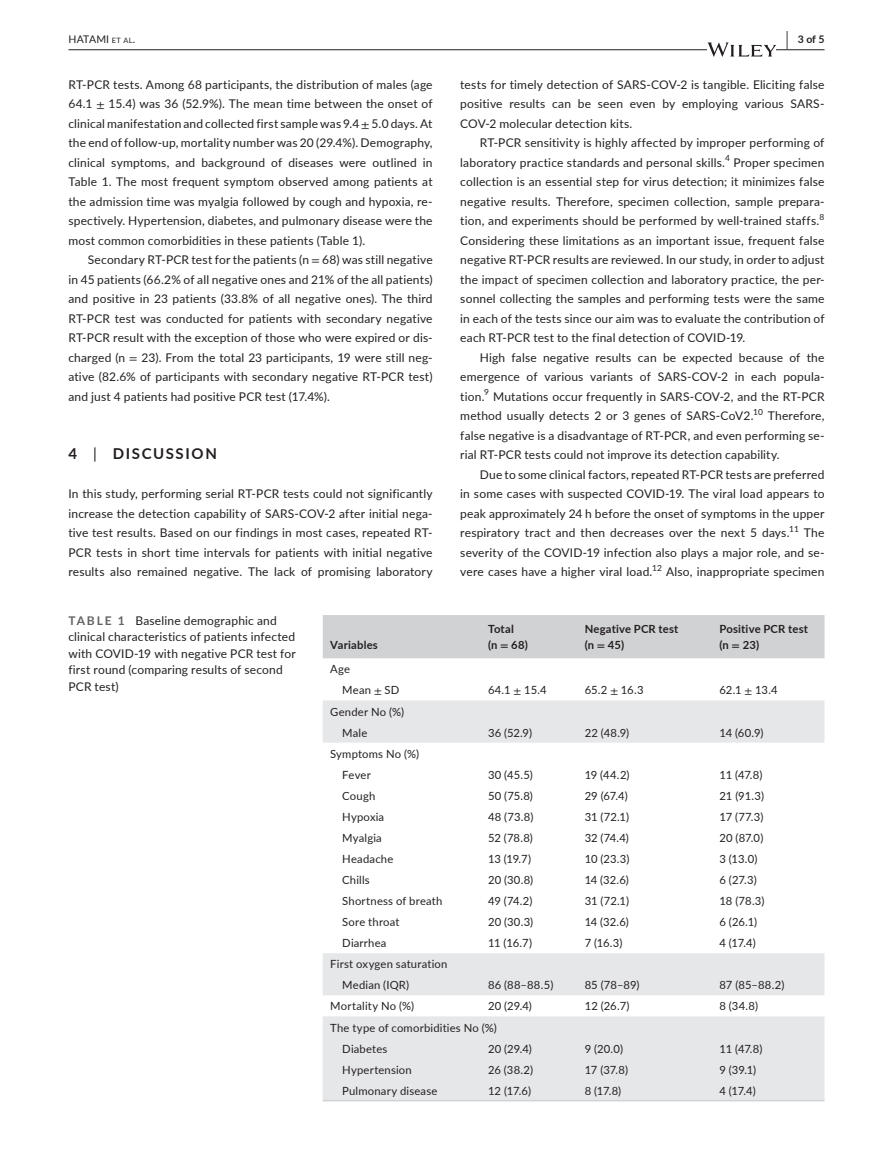
<style>
.page{position:relative;width:893px;height:1174px;background:#fff}
.page>*{position:absolute;margin:0;border:0;box-sizing:border-box;transform-origin:0 0}
.t1{font:700 15px "Lato";letter-spacing:.11em;color:#231f20}
.t2{font:12px/19.5px "Lato";letter-spacing:.015em;color:#231f20;text-align:justify}
.t3{font:11.25px/21px "Lato";letter-spacing:.015em;color:#231f20}
.t4{font:700 11.25px/15.8px "Lato";letter-spacing:.015em;color:#231f20}
.t5{font:10.5px "Lato";letter-spacing:.015em;color:#231f20}
.t6{font:700 10.5px "Lato";color:#231f20}
.t7{font:8.4px "Lato";color:#231f20}
.s1{font-size:7.35px}
.s2{font-size:19.5px}
.s3{font-family:"STIX"}
.s4{font-weight:400}
.s5{font-weight:700;color:#636366}
</style>
<div class="page">
<hr style="left:68px;top:49px;width:756px;height:1px;background:#231f20">
<svg style="left:707px;top:42px;width:69px;height:15px"></svg>
<div style="left:323px;top:615px;width:501px;height:43px;background:#d1d2d4"></div>
<svg style="left:323px;top:700px;width:501px;height:400px"></svg>
<hr style="left:323px;top:1100px;width:157px;height:1px;background:#d1d2d4">
<hr style="left:480px;top:1100px;width:97px;height:1px;background:#d1d2d4">
<hr style="left:577px;top:1100px;width:135px;height:1px;background:#d1d2d4">
<hr style="left:712px;top:1100px;width:112px;height:1px;background:#d1d2d4">
<p class="t5" style="left:68px;top:31px;width:68px">HATAMI <span class="s1">et al</span>.</p>
<p class="t6" style="left:786px;top:31px;width:40px"><span class="s2">|</span> 3 of 5</p>
<p class="t2" style="left:68px;top:74px;width:366px">RT-PCR tests. Among 68 participants, the distribution of males (age 64.1 <span class="s3">±</span> 15.4) was 36 (52.9%). The mean time between the onset of clinical manifestation and collected first sample was 9.4<span class="s3">±</span>5.0 days. At the end of follow-up, mortality number was 20 (29.4%). Demography, clinical symptoms, and background of diseases were outlined in Table 1. The most frequent symptom observed among patients at the admission time was myalgia followed by cough and hypoxia, re&shy;spectively. Hypertension, diabetes, and pulmonary disease were the most common comorbidities in these patients (Table 1).</p>
<p class="t2" style="left:68px;top:249px;width:366px;text-indent:20px">Secondary RT-PCR test for the patients (n <span class="s3">=</span> 68) was still negative in 45 patients (66.2% of all negative ones and 21% of the all patients) and positive in 23 patients (33.8% of all negative ones). The third RT-PCR test was conducted for patients with secondary negative RT-PCR result with the exception of those who were expired or dis&shy;charged (n <span class="s3">=</span> 23). From the total 23 participants, 19 were still neg&shy;ative (82.6% of participants with secondary negative RT-PCR test) and just 4 patients had positive PCR test (17.4%).</p>
<p class="t2" style="left:460px;top:74px;width:366px">tests for timely detection of SARS-COV-2 is tangible. Eliciting false positive results can be seen even by employing various SARS-COV-2 molecular detection kits.</p>
<p class="t2" style="left:460px;top:132px;width:366px;text-indent:20px">RT-PCR sensitivity is highly affected by improper performing of laboratory practice standards and personal skills.<sup>4</sup> Proper specimen collection is an essential step for virus detection; it minimizes false negative results. Therefore, specimen collection, sample prepara&shy;tion, and experiments should be performed by well-trained staffs.<sup>8<br></sup>Considering these limitations as an important issue, frequent false negative RT-PCR results are reviewed. In our study, in order to adjust the impact of specimen collection and laboratory practice, the per&shy;sonnel collecting the samples and performing tests were the same in each of the tests since our aim was to evaluate the contribution of each RT-PCR test to the final detection of COVID-19.</p>
<p class="t2" style="left:460px;top:347px;width:366px;text-indent:20px">High false negative results can be expected because of the emergence of various variants of SARS-COV-2 in each popula&shy;tion.<sup>9</sup> Mutations occur frequently in SARS-COV-2, and the RT-PCR method usually detects 2 or 3 genes of SARS-CoV2.<sup>10</sup> Therefore, false negative is a disadvantage of RT-PCR, and even performing se&shy;rial RT-PCR tests could not improve its detection capability.</p>
<p class="t2" style="left:460px;top:464px;width:366px;text-indent:20px">Due to some clinical factors, repeated RT-PCR tests are preferred in some cases with suspected COVID-19. The viral load appears to peak approximately 24 h before the onset of symptoms in the upper respiratory tract and then decreases over the next 5 days.</p>
<p class="t1" style="left:68px;top:443px;width:150px">4 <span class="s4">|</span> DISCUSSION</p>
<p class="t2" style="left:68px;top:483px;width:366px">In this study, performing serial RT-PCR tests could not significantly increase the detection capability of SARS-COV-2 after initial nega&shy;tive test results. Based on our findings in most cases, repeated RT-PCR tests in short time intervals for patients with initial negative results also remained negative. The lack of promising laboratory</p>
<p class="t7" style="left:789px;top:523px;width:11px">11</p>
<p class="t2" style="left:460px;top:522px;width:366px;text-indent:344px">The severity of the COVID-19 infection also plays a major role, and se&shy;vere cases have a higher viral load.</p>
<p class="t7" style="left:652px;top:562px;width:11px">12</p>
<p class="t2" style="left:666px;top:561px;width:160px">Also, inappropriate specimen</p>
<p class="t2" style="left:68px;top:611px;width:229px;line-height:16.5px;text-align:left"><span class="s5">TABLE 1</span> Baseline demographic and clinical characteristics of patients infected with COVID-19 with negative PCR test for first round (comparing results of second PCR test)</p>
<p class="t4" style="left:330px;top:636px;width:49px">Variables</p>
<p class="t3" style="left:342px;top:658px;width:59px;text-indent:-12px">Age<br>Mean <span class="s3">±</span> SD</p>
<p class="t3" style="left:342px;top:700px;width:64px;text-indent:-12px">Gender No (%)<br>Male</p>
<p class="t3" style="left:342px;top:742px;width:78px;text-indent:-12px">Symptoms No (%)<br>Fever</p>
<p class="t4" style="left:488px;top:621px;width:41px">Total<br>(n <span class="s3">=</span> 68)</p>
<p class="t4" style="left:585px;top:621px;width:95px">Negative PCR test (n <span class="s3">=</span> 45)</p>
<p class="t4" style="left:719px;top:621px;width:90px">Positive PCR test (n <span class="s3">=</span> 23)</p>
<p class="t3" style="left:488px;top:679px;width:60px">64.1 <span class="s3">±</span> 15.4</p>
<p class="t3" style="left:585px;top:679px;width:60px">65.2 <span class="s3">±</span> 16.3</p>
<p class="t3" style="left:719px;top:679px;width:60px">62.1 <span class="s3">±</span> 13.4</p>
<p class="t3" style="left:488px;top:721px;width:45px">36 (52.9)</p>
<p class="t3" style="left:585px;top:721px;width:46px">22 (48.9)</p>
<p class="t3" style="left:719px;top:721px;width:45px">14 (60.9)</p>
<p class="t3" style="left:488px;top:763px;width:46px">30 (45.5)</p>
<p class="t3" style="left:585px;top:763px;width:46px">19 (44.2)</p>
<p class="t3" style="left:719px;top:763px;width:45px">11 (47.8)</p>
<p class="t3" style="left:342px;top:784px;width:35px">Cough</p>
<p class="t3" style="left:488px;top:784px;width:46px">50 (75.8)</p>
<p class="t3" style="left:585px;top:784px;width:45px">29 (67.4)</p>
<p class="t3" style="left:719px;top:784px;width:46px">21 (91.3)</p>
<p class="t3" style="left:342px;top:805px;width:43px">Hypoxia</p>
<p class="t3" style="left:488px;top:805px;width:47px">48 (73.8)</p>
<p class="t3" style="left:585px;top:805px;width:46px">31 (72.1)</p>
<p class="t3" style="left:719px;top:805px;width:45px">17 (77.3)</p>
<p class="t3" style="left:342px;top:827px;width:41px">Myalgia</p>
<p class="t3" style="left:488px;top:827px;width:46px">52 (78.8)</p>
<p class="t3" style="left:585px;top:827px;width:46px">32 (74.4)</p>
<p class="t3" style="left:719px;top:827px;width:45px">20 (87.0)</p>
<p class="t3" style="left:342px;top:848px;width:53px">Headache</p>
<p class="t3" style="left:488px;top:848px;width:45px">13 (19.7)</p>
<p class="t3" style="left:585px;top:848px;width:46px">10 (23.3)</p>
<p class="t3" style="left:719px;top:848px;width:39px">3 (13.0)</p>
<p class="t3" style="left:342px;top:869px;width:29px">Chills</p>
<p class="t3" style="left:488px;top:869px;width:47px">20 (30.8)</p>
<p class="t3" style="left:585px;top:869px;width:46px">14 (32.6)</p>
<p class="t3" style="left:719px;top:869px;width:39px">6 (27.3)</p>
<p class="t3" style="left:342px;top:890px;width:102px">Shortness of breath</p>
<p class="t3" style="left:488px;top:890px;width:46px">49 (74.2)</p>
<p class="t3" style="left:585px;top:890px;width:46px">31 (72.1)</p>
<p class="t3" style="left:719px;top:890px;width:47px">18 (78.3)</p>
<p class="t3" style="left:342px;top:911px;width:59px">Sore throat</p>
<p class="t3" style="left:488px;top:911px;width:47px">20 (30.3)</p>
<p class="t3" style="left:585px;top:911px;width:46px">14 (32.6)</p>
<p class="t3" style="left:719px;top:911px;width:39px">6 (26.1)</p>
<p class="t3" style="left:342px;top:932px;width:46px">Diarrhea</p>
<p class="t3" style="left:488px;top:932px;width:45px">11 (16.7)</p>
<p class="t3" style="left:585px;top:932px;width:39px">7 (16.3)</p>
<p class="t3" style="left:719px;top:932px;width:38px">4 (17.4)</p>
<p class="t3" style="left:342px;top:953px;width:107px;text-indent:-12px">First oxygen saturation<br>Median (IQR)</p>
<p class="t3" style="left:488px;top:974px;width:67px">86 (88–88.5)</p>
<p class="t3" style="left:585px;top:974px;width:56px">85 (78–89)</p>
<p class="t3" style="left:719px;top:974px;width:66px">87 (85–88.2)</p>
<p class="t3" style="left:330px;top:995px;width:86px">Mortality No (%)</p>
<p class="t3" style="left:488px;top:995px;width:45px">20 (29.4)</p>
<p class="t3" style="left:585px;top:995px;width:46px">12 (26.7)</p>
<p class="t3" style="left:719px;top:995px;width:40px">8 (34.8)</p>
<p class="t3" style="left:342px;top:1016px;width:156px;text-indent:-12px">The type of comorbidities No (%)<br>Diabetes</p>
<p class="t3" style="left:488px;top:1037px;width:45px">20 (29.4)</p>
<p class="t3" style="left:585px;top:1037px;width:40px">9 (20.0)</p>
<p class="t3" style="left:719px;top:1037px;width:45px">11 (47.8)</p>
<p class="t3" style="left:342px;top:1058px;width:71px">Hypertension</p>
<p class="t3" style="left:488px;top:1058px;width:47px">26 (38.2)</p>
<p class="t3" style="left:585px;top:1058px;width:45px">17 (37.8)</p>
<p class="t3" style="left:719px;top:1058px;width:38px">9 (39.1)</p>
<p class="t3" style="left:342px;top:1079px;width:97px">Pulmonary disease</p>
<p class="t3" style="left:488px;top:1079px;width:44px">12 (17.6)</p>
<p class="t3" style="left:585px;top:1079px;width:38px">8 (17.8)</p>
<p class="t3" style="left:719px;top:1079px;width:38px">4 (17.4)</p>
</div>
